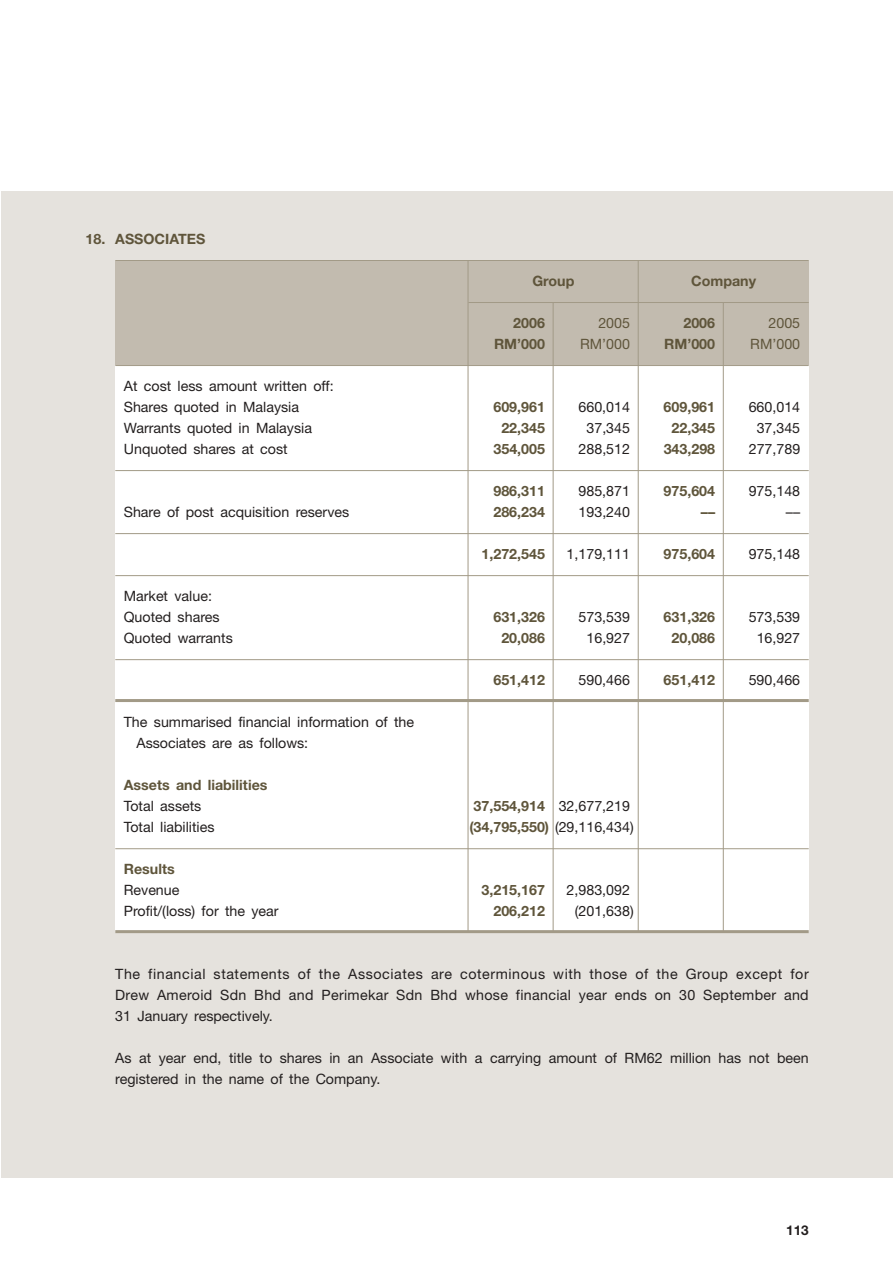
<style>
.page{position:relative;width:893px;height:1262px;background:#fff}
.page>*{position:absolute;margin:0;border:0;box-sizing:border-box;transform-origin:0 0}
.t1{font:14.25px/21px "Helvetica Neue";color:#231f1f}
.t2{font:700 14.25px "Helvetica Neue";color:#5f553b}
.t3{font:14.25px "Helvetica Neue";color:#5f553b}
.t4{font:700 13.5px "Helvetica Neue";color:#231f1f}
.s1{font-weight:400;color:#231f1f}
</style>
<div class="page">
<div style="left:1px;top:191px;width:891px;height:987px;background:#e5e2dd"></div>
<div style="left:115px;top:261px;width:693px;height:104px;background:#c2bbaf"></div>
<div style="left:115px;top:365px;width:693px;height:567px;background:#fff"></div>
<hr style="left:723px;top:302px;width:1px;height:629px;background:#a29a87">
<hr style="left:637px;top:260px;width:1px;height:672px;background:#a29a87">
<hr style="left:552px;top:302px;width:1px;height:630px;background:#a29a87">
<hr style="left:467px;top:260px;width:1px;height:671px;background:#a29a87">
<hr style="left:115px;top:260px;width:693px;height:1px;background:#a29a87">
<hr style="left:468px;top:302px;width:340px;height:1px;background:#a29a87">
<hr style="left:115px;top:365px;width:693px;height:1px;background:#a29a87">
<hr style="left:115px;top:470px;width:693px;height:1px;background:#a29a87">
<hr style="left:115px;top:533px;width:693px;height:1px;background:#a29a87">
<hr style="left:115px;top:575px;width:693px;height:1px;background:#a29a87">
<hr style="left:115px;top:659px;width:693px;height:1px;background:#a29a87">
<hr style="left:115px;top:699px;width:693px;height:3px;background:#a29a87">
<hr style="left:115px;top:848px;width:693px;height:1px;background:#a29a87">
<hr style="left:115px;top:930px;width:693px;height:3px;background:#a29a87">
<p class="t2" style="left:85px;top:234px;width:121px">18. ASSOCIATES</p>
<p class="t1" style="left:124px;top:377px;width:211px">At cost less amount written off:<br>Shares quoted in Malaysia</p>
<p class="t2" style="left:532px;top:276px;width:43px">Group</p>
<p class="t2" style="left:691px;top:276px;width:66px">Company</p>
<p class="t2" style="left:513px;top:318px;width:33px">2006</p>
<p class="t3" style="left:598px;top:318px;width:33px">2005</p>
<p class="t2" style="left:683px;top:318px;width:33px">2006</p>
<p class="t3" style="left:768px;top:318px;width:33px">2005</p>
<p class="t2" style="left:494px;top:339px;width:52px">RM’000</p>
<p class="t3" style="left:580px;top:339px;width:51px">RM’000</p>
<p class="t2" style="left:664px;top:339px;width:52px">RM’000</p>
<p class="t3" style="left:750px;top:339px;width:51px">RM’000</p>
<p class="t2" style="left:493px;top:402px;width:53px">609,961</p>
<p class="t1" style="left:578px;top:398px;width:53px">660,014</p>
<p class="t2" style="left:663px;top:402px;width:53px">609,961</p>
<p class="t1" style="left:748px;top:398px;width:53px">660,014</p>
<p class="t1" style="left:124px;top:419px;width:190px">Warrants quoted in Malaysia</p>
<p class="t2" style="left:501px;top:423px;width:45px">22,345</p>
<p class="t1" style="left:586px;top:419px;width:45px">37,345</p>
<p class="t2" style="left:671px;top:423px;width:45px">22,345</p>
<p class="t1" style="left:756px;top:419px;width:45px">37,345</p>
<p class="t1" style="left:124px;top:440px;width:165px">Unquoted shares at cost</p>
<p class="t2" style="left:493px;top:444px;width:53px">354,005</p>
<p class="t1" style="left:578px;top:440px;width:53px">288,512</p>
<p class="t2" style="left:663px;top:444px;width:53px">343,298</p>
<p class="t1" style="left:748px;top:440px;width:53px">277,789</p>
<p class="t2" style="left:493px;top:486px;width:53px">986,311</p>
<p class="t1" style="left:578px;top:482px;width:53px">985,871</p>
<p class="t2" style="left:663px;top:486px;width:53px">975,604</p>
<p class="t1" style="left:748px;top:482px;width:53px">975,148</p>
<p class="t1" style="left:124px;top:503px;width:227px">Share of post acquisition reserves</p>
<p class="t2" style="left:493px;top:507px;width:53px">286,234</p>
<p class="t1" style="left:578px;top:503px;width:53px">193,240</p>
<p class="t2" style="left:701px;top:507px;width:16px">––</p>
<p class="t1" style="left:786px;top:503px;width:16px">––</p>
<p class="t2" style="left:481px;top:549px;width:65px">1,272,545</p>
<p class="t1" style="left:566px;top:545px;width:65px">1,179,111</p>
<p class="t2" style="left:663px;top:549px;width:53px">975,604</p>
<p class="t1" style="left:748px;top:545px;width:53px">975,148</p>
<p class="t1" style="left:124px;top:587px;width:97px">Market value:<br>Quoted shares</p>
<p class="t2" style="left:493px;top:612px;width:53px">631,326</p>
<p class="t1" style="left:578px;top:608px;width:53px">573,539</p>
<p class="t2" style="left:663px;top:612px;width:53px">631,326</p>
<p class="t1" style="left:748px;top:608px;width:53px">573,539</p>
<p class="t1" style="left:124px;top:629px;width:110px">Quoted warrants</p>
<p class="t2" style="left:501px;top:633px;width:45px">20,086</p>
<p class="t1" style="left:586px;top:629px;width:45px">16,927</p>
<p class="t2" style="left:671px;top:633px;width:45px">20,086</p>
<p class="t1" style="left:756px;top:629px;width:45px">16,927</p>
<p class="t2" style="left:493px;top:675px;width:53px">651,412</p>
<p class="t1" style="left:578px;top:671px;width:53px">590,466</p>
<p class="t2" style="left:663px;top:675px;width:53px">651,412</p>
<p class="t1" style="left:748px;top:671px;width:53px">590,466</p>
<p class="t1" style="left:136px;top:713px;width:279px;text-indent:-13px">The summarised financial information of the<br>Associates are as follows:</p>
<p class="t2" style="left:124px;top:780px;width:145px">Assets and liabilities</p>
<p class="t1" style="left:124px;top:797px;width:79px">Total assets</p>
<p class="t2" style="left:473px;top:801px;width:158px">37,554,914 <span class="s1">32,677,219</span></p>
<p class="t1" style="left:124px;top:818px;width:92px">Total liabilities</p>
<p class="t2" style="left:469px;top:822px;width:166px">(34,795,550) <span class="s1">(29,116,434)</span></p>
<p class="t2" style="left:124px;top:864px;width:52px">Results</p>
<p class="t1" style="left:124px;top:881px;width:57px">Revenue</p>
<p class="t2" style="left:481px;top:885px;width:65px">3,215,167</p>
<p class="t1" style="left:566px;top:881px;width:65px">2,983,092</p>
<p class="t1" style="left:124px;top:902px;width:156px">Profit/(loss) for the year</p>
<p class="t2" style="left:493px;top:906px;width:53px">206,212</p>
<p class="t1" style="left:575px;top:902px;width:60px">(201,638)</p>
<p class="t1" style="left:115px;top:965px;width:695px;text-align:justify">The financial statements of the Associates are coterminous with those of the Group except for Drew Ameroid Sdn Bhd and Perimekar Sdn Bhd whose financial year ends on 30 September and 31 January respectively.</p>
<p class="t1" style="left:115px;top:1049px;width:695px">As at year end, title to shares in an Associate with a carrying amount of RM62 million has not been registered in the name of the Company.</p>
<p class="t4" style="left:786px;top:1225px;width:24px">113</p>
</div>
